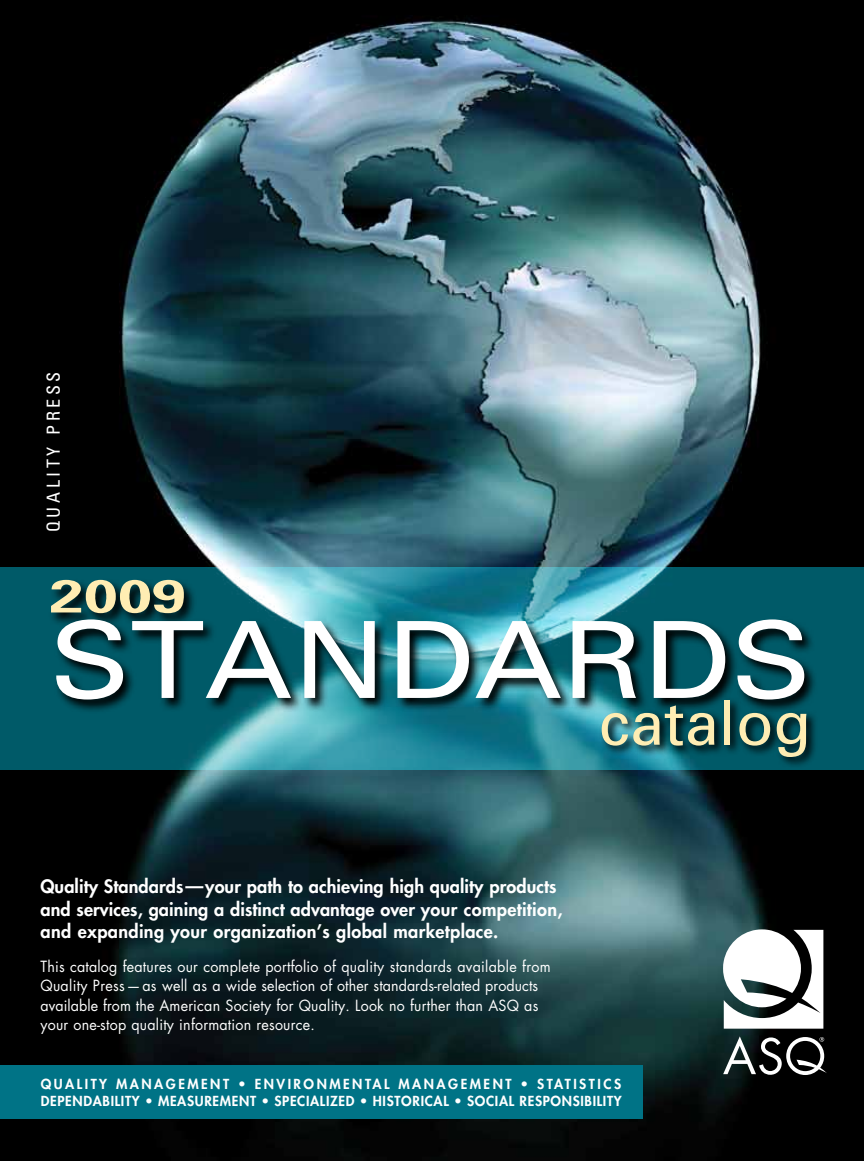
<style>
.page{position:relative;width:864px;height:1161px;background:#fff}
.page>*{position:absolute;margin:0;border:0;box-sizing:border-box;transform-origin:0 0}
.t1{font:106.5px "Univers";color:#fff;scale:1.14 1}
.t2{font:61.5px "Univers";color:#ffedb3}
.t3{font:700 46.2px "Univers";color:#ffedb3;scale:1.33 1}
.t4{font:800 18px/22.5px "Futura";letter-spacing:.005em;color:#fff}
.t5{font:condensed 18px "Univers";letter-spacing:.2em;color:#fff}
.t6{font:15px/19.5px "Futura";letter-spacing:.015em;color:#fff;scale:.95 1}
.t7{font:800 13.5px/16.2px "Futura";letter-spacing:.05em;color:#fff}
</style>
<div class="page">
<img style="left:0;top:0;width:864px;height:1161px">
<svg style="left:723px;top:929px;width:100px;height:100px"></svg>
<svg style="left:723px;top:1036px;width:104px;height:39px"></svg>
<svg style="left:0;top:567px;width:864px;height:203px;background:#1a7685"></svg>
<div style="left:0;top:1065px;width:643px;height:53px;background:#007386"></div>
<svg style="left:48px;top:578px;width:770px;height:135px;background:#185f6a"></svg>
<svg style="left:598px;top:697px;width:220px;height:72px;background:#0a525d"></svg>
<p class="t5" style="left:42px;top:532px;width:162px;rotate:-90deg">quality press</p>
<h3 class="t3" style="left:50px;top:566px;width:104px">2009</h3>
<h1 class="t1" style="left:50px;top:594px;width:670px">STANDARDS</h1>
<h2 class="t2" style="left:599px;top:685px;width:213px">catalog</h2>
<p class="t4" style="left:40px;top:875px;width:524px">Quality Standards—your path to achieving high quality products and services, gaining a distinct advantage over your competition, and expanding your organization’s global marketplace.</p>
<p class="t6" style="left:40px;top:957px;width:538px">This catalog features our complete portfolio of quality standards available from Quality Press—as well as a wide selection of other standards-related products available from the American Society for Quality. Look no further than ASQ as your one-stop quality information resource.</p>
<p class="t7" style="left:41px;top:1076px;width:582px">QUALITY MANAGEMENT • ENVIRONMENTAL MANAGEMENT • STATISTICS<br>DEPENDABILITY • MEASUREMENT • SPECIALIZED • HISTORICAL • SOCIAL RESPONSIBILITY</p>
</div>
